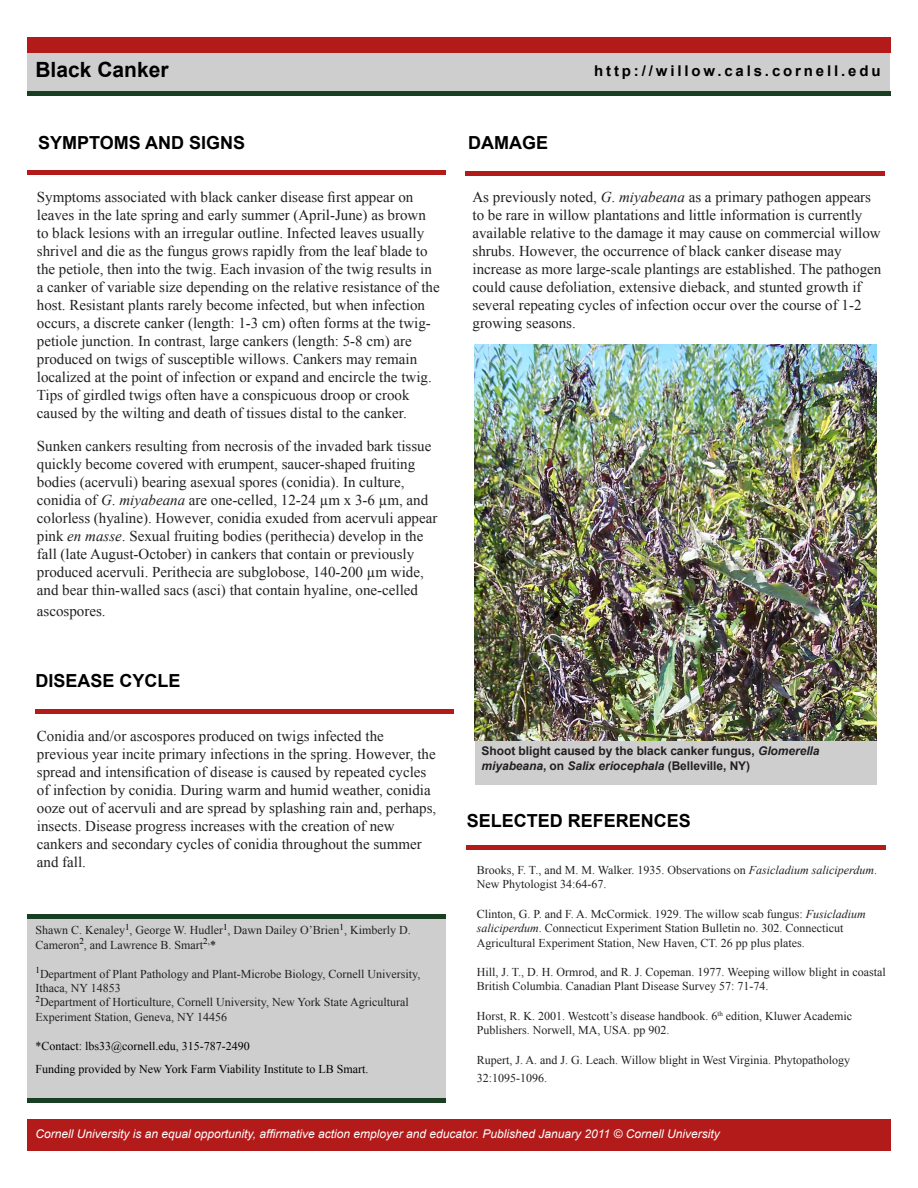
<style>
.page{position:relative;width:918px;height:1188px;background:#fff}
.page>*{position:absolute;margin:0;border:0;box-sizing:border-box;transform-origin:0 0}
.t1{font:700 21px "Arial";color:#000}
.t2{font:700 18px "Arial";color:#000}
.Willow_body_text{font:15px/18px "Times New Roman";color:#231f20}
.t3{font:700 14.85px "Arial";letter-spacing:.19em;color:#000}
.Willow_body_text-2{font:12px/14.4px "Times New Roman";color:#231f20}
.t4{font:italic 12px "Arial";color:#fff}
.Willow_body_text-3{font:700 12px/14.4px "Arial";letter-spacing:-.005em;color:#231f20}
.t5{font:12px "Times New Roman";color:#000}
.t6{font:11.85px "Times New Roman";color:#000}
.s1{font-style:italic}
.s2{color:#000}
.s3{font-size:12px}
</style>
<div class="page">
<hr style="left:465px;top:171px;width:419px;height:4px;background:#b31b1b">
<div style="left:28px;top:43px;width:862px;height:48px;background:#cecece"></div>
<div style="left:27px;top:1119px;width:864px;height:31px;background:#b31b1b"></div>
<div style="left:27px;top:91px;width:864px;height:5px;background:#193f22"></div>
<div style="left:27px;top:38px;width:864px;height:15px;background:#b31b1b"></div>
<div style="left:27px;top:918px;width:419px;height:185px;background:#cecece"></div>
<hr style="left:27px;top:171px;width:419px;height:4px;background:#b31b1b">
<hr style="left:27px;top:914px;width:419px;height:4px;background:#193f22">
<hr style="left:27px;top:1099px;width:419px;height:4px;background:#193f22">
<hr style="left:36px;top:709px;width:418px;height:4px;background:#b31b1b">
<div style="left:467px;top:845px;width:419px;height:5px;background:#b31b1b"></div>
<div style="left:475px;top:741px;width:401px;height:43px;background:#cecece"></div>
<img style="left:475px;top:344px;width:401px;height:397px">
<p class="t1" style="left:36px;top:56px;width:135px">Black Canker</p>
<p class="t3" style="left:594px;top:61px;width:288px">http://willow.cals.cornell.edu</p>
<p class="t2" style="left:38px;top:131px;width:209px">SYMPTOMS AND SIGNS</p>
<p class="Willow_body_text" style="left:37px;top:188px;width:404px">Symptoms associated with black canker disease first appear on leaves in the late spring and early summer (April-June) as brown to black lesions with an irregular outline. Infected leaves usually shrivel and die as the fungus grows rapidly from the leaf blade to the petiole, then into the twig. Each invasion of the twig results in a canker of variable size depending on the relative resistance of the host. Resistant plants rarely become infected, but when infection occurs, a discrete canker (length: 1-3 cm) often forms at the twig&shy;petiole junction. In contrast, large cankers (length: 5-8 cm) are produced on twigs of susceptible willows. Cankers may remain localized at the point of infection or expand and encircle the twig.<br>Tips of girdled twigs often have a conspicuous droop or crook caused by the wilting and death of tissues distal to the canker.</p>
<p class="Willow_body_text" style="left:37px;top:437px;width:402px">Sunken cankers resulting from necrosis of the invaded bark tissue quickly become covered with erumpent, saucer-shaped fruiting bodies (acervuli) bearing asexual spores (conidia). In culture, conidia of <span class="s1">G</span>. <span class="s1">miyabeana</span> are one-celled, 12-24 µm x 3-6 µm, and colorless (hyaline). However, conidia exuded from acervuli appear pink <span class="s1">en masse</span>. Sexual fruiting bodies (perithecia) develop in the fall (late August-October) in cankers that contain or previously produced acervuli. Perithecia are subglobose, 140-200 µm wide, and bear thin-walled sacs (asci) that contain hyaline, one-celled</p>
<p class="Willow_body_text" style="left:37px;top:602px;width:70px">ascospores.</p>
<p class="t2" style="left:36px;top:669px;width:147px">DISEASE CYCLE</p>
<p class="Willow_body_text" style="left:37px;top:726px;width:401px">Conidia and/or ascospores produced on twigs infected the previous year incite primary infections in the spring. However, the spread and intensification of disease is caused by repeated cycles of infection by conidia. During warm and humid weather, conidia ooze out of acervuli and are spread by splashing rain and, perhaps, insects. Disease progress increases with the creation of new cankers and secondary cycles of conidia throughout the summer and fall.</p>
<p class="Willow_body_text-2" style="left:36px;top:923px;width:377px">Shawn C. Kenaley<sup>1</sup>, George W. Hudler<sup>1</sup>, Dawn Dailey O’Brien<sup>1</sup>, Kimberly D.<br>Cameron<sup>2</sup>, and Lawrence B. Smart<sup>2,</sup><span class="s2">*</span></p>
<p class="Willow_body_text-2" style="left:36px;top:966px;width:386px"><sup>1</sup>Department of Plant Pathology and Plant-Microbe Biology, Cornell University,<br>Ithaca, NY 14853</p>
<p class="Willow_body_text-2" style="left:36px;top:995px;width:375px"><sup>2</sup>Department of Horticulture, Cornell University, New York State Agricultural<br>Experiment Station, Geneva, NY 14456</p>
<p class="t6" style="left:36px;top:1038px;width:216px"><span class="s3">*Contact:</span> lbs33@cornell.edu, 315-787-2490</p>
<p class="t5" style="left:36px;top:1061px;width:335px">Funding provided by New York Farm Viability Institute to LB Smart.</p>
<p class="t2" style="left:468px;top:131px;width:81px">DAMAGE</p>
<p class="Willow_body_text" style="left:472px;top:188px;width:410px">As previously noted, <span class="s1">G</span>. <span class="s1">miyabeana</span> as a primary pathogen appears to be rare in willow plantations and little information is currently available relative to the damage it may cause on commercial willow shrubs. However, the occurrence of black canker disease may increase as more large-scale plantings are established. The pathogen could cause defoliation, extensive dieback, and stunted growth if several repeating cycles of infection occur over the course of 1-2 growing seasons.</p>
<p class="Willow_body_text-3" style="left:482px;top:744px;width:339px">Shoot blight caused by the black canker fungus, <span class="s1">Glomerella miyabeana</span>, on <span class="s1">Salix eriocephala</span> (Belleville, NY)</p>
<p class="t2" style="left:467px;top:809px;width:226px">SELECTED REFERENCES</p>
<p class="Willow_body_text-2" style="left:477px;top:863px;width:402px">Brooks, F. T., and M. M. Walker. 1935. Observations on <span class="s1">Fasicladium saliciperdum</span>.<br>New Phytologist 34:64-67.</p>
<p class="Willow_body_text-2" style="left:477px;top:906px;width:391px">Clinton, G. P. and F. A. McCormick. 1929. The willow scab fungus: <span class="s1">Fusicladium saliciperdum</span>. Connecticut Experiment Station Bulletin no. 302. Connecticut<br>Agricultural Experiment Station, New Haven, CT. 26 pp plus plates.</p>
<p class="Willow_body_text-2" style="left:477px;top:965px;width:411px">Hill, J. T., D. H. Ormrod, and R. J. Copeman. 1977. Weeping willow blight in coastal<br>British Columbia. Canadian Plant Disease Survey 57: 71-74.</p>
<p class="Willow_body_text-2" style="left:477px;top:1008px;width:377px">Horst, R. K. 2001. Westcott’s disease handbook. 6<sup>th</sup> edition, Kluwer Academic<br>Publishers. Norwell, MA, USA. pp 902.</p>
<p class="Willow_body_text-2" style="left:477px;top:1050px;width:375px;line-height:18px">Rupert, J. A. and J. G. Leach. Willow blight in West Virginia. Phytopathology<br>32:1095-1096.</p>
<p class="t4" style="left:36px;top:1126px;width:686px">Cornell University is an equal opportunity, affirmative action employer and educator. Published January 2011 © Cornell University</p>
</div>
